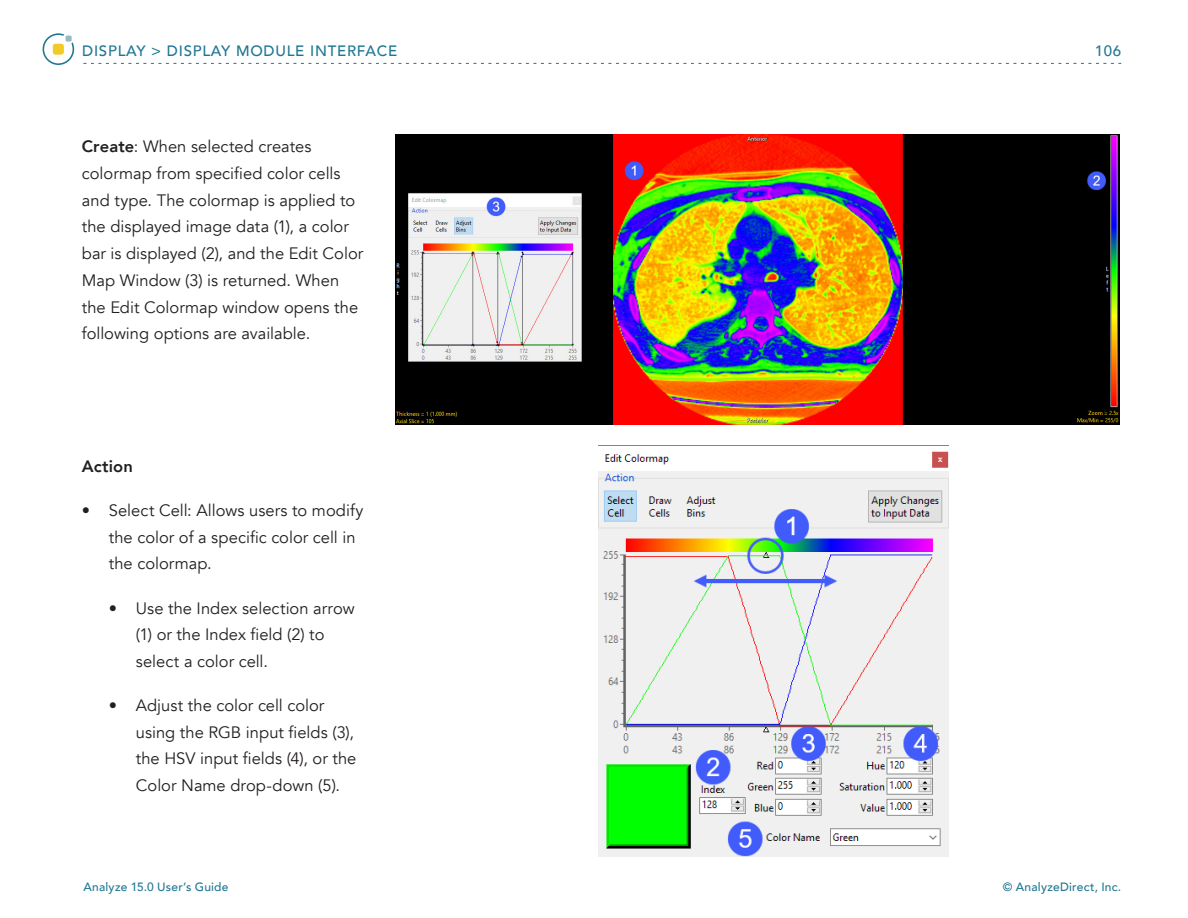
<style>
.page{position:relative;width:1188px;height:918px;background:#fff}
.page>*{position:absolute;margin:0;border:0;box-sizing:border-box;transform-origin:0 0}
.Text{font:16.5px/26.7px "Avenir";color:#231f20}
.Text-2{font:800 16.5px "Avenir";letter-spacing:.005em;color:#231f20}
.t1{font:500 15px "Avenir";letter-spacing:.05em;color:#207793}
.t2{font:500 12px "Avenir";letter-spacing:.02em;color:#207793}
.s1{font-weight:800}
</style>
<div class="page">
<svg style="left:83px;top:63px;width:1038px;height:1px"></svg>
<svg style="left:43px;top:33px;width:31px;height:32px"></svg>
<img style="left:396px;top:135px;width:724px;height:289px">
<img style="left:598px;top:445px;width:351px;height:412px">
<p class="t1" style="left:82px;top:38px;width:317px">DISPLAY &gt; DISPLAY MODULE INTERFACE</p>
<p class="Text" style="left:82px;top:134px;width:283px"><span class="s1">Create</span>: When selected creates colormap from specified color cells and type. The colormap is applied to the displayed image data (1), a color bar is displayed (2), and the Edit Color Map Window (3) is returned. When the Edit Colormap window opens the following options are available.</p>
<p class="Text-2" style="left:82px;top:453px;width:52px">Action</p>
<p class="Text" style="left:109px;top:497px;width:256px;text-indent:-27px">• Select Cell: Allows users to modify the color of a specific color cell in the colormap.</p>
<p class="Text" style="left:136px;top:595px;width:220px;text-indent:-27px">• Use the Index selection arrow (1) or the Index field (2) to select a color cell.</p>
<p class="Text" style="left:136px;top:692px;width:222px;text-indent:-27px">• Adjust the color cell color using the RGB input fields (3), the HSV input fields (4), or the<br>Color Name drop-down (5).</p>
<p class="t1" style="left:1095px;top:38px;width:28px">106</p>
<p class="t2" style="left:83px;top:876px;width:147px">Analyze 15.0 User’s Guide</p>
<p class="t2" style="left:1003px;top:876px;width:120px">© AnalyzeDirect, Inc.</p>
</div>
